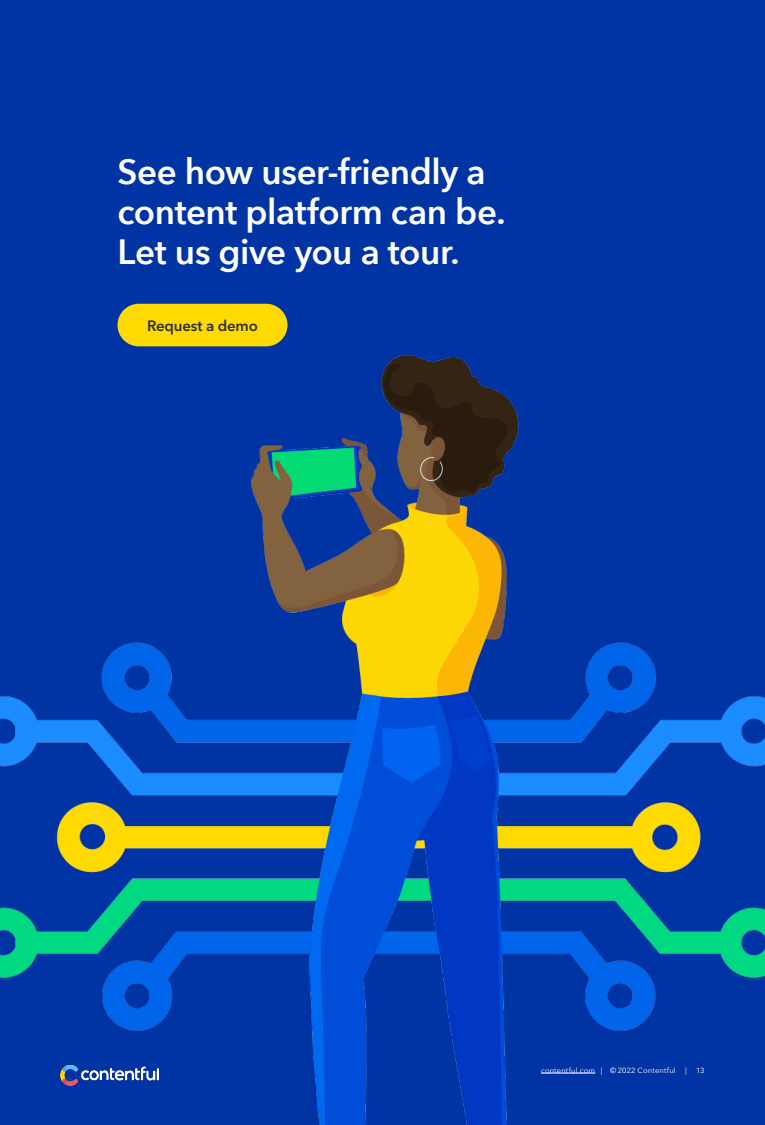
<style>
.page{position:relative;width:765px;height:1125px;background:#0033a3}
.page>*{position:absolute;margin:0;border:0;box-sizing:border-box;transform-origin:0 0}
.t1{font:600 35px/40px "Avenir Next";letter-spacing:-.015em;color:#fff}
.t2{font:600 15px "Avenir Next LT Pro";letter-spacing:-.01em;color:#2a3039}
.t3{font:7.5px "Avenir Next";letter-spacing:.025em;color:#fff}
</style>
<div class="page">
<img style="left:0;top:312px;width:765px;height:813px">
<div style="left:118px;top:304px;width:170px;height:42px;background:#ffda00;border-radius:21px"></div>
<p class="t1" style="left:118px;top:151px;width:390px">See how user-friendly a content platform can be.<br>Let us give you a tour.</p>
<p class="t2" style="left:147px;top:316px;width:112px">Request a demo</p>
<p class="t3" style="left:541px;top:1064px;width:147px">contentful.com | © 2022 Contentful |</p>
<p class="t3" style="left:696px;top:1064px;width:10px">13</p>
</div>
